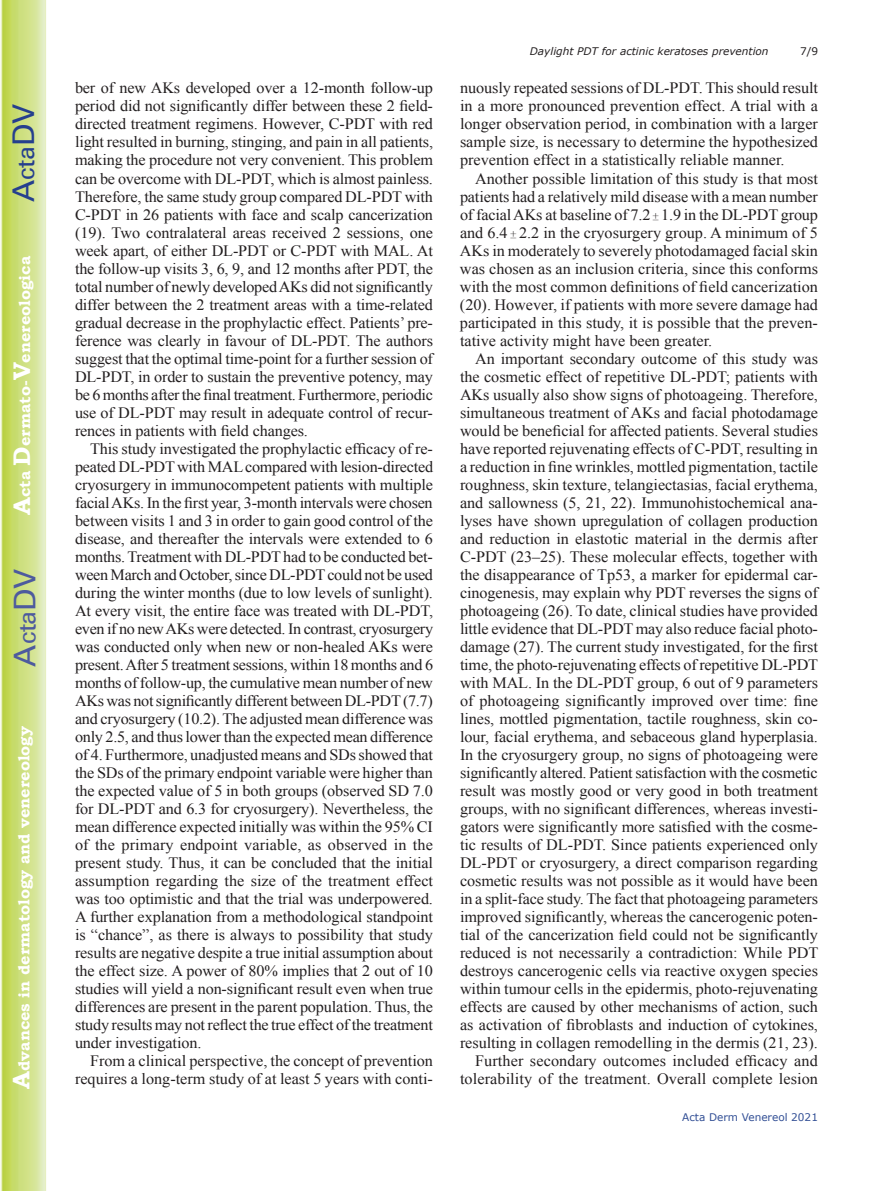
<style>
.page{position:relative;width:893px;height:1191px;background:#fff}
.page>*{position:absolute;margin:0;border:0;box-sizing:border-box;transform-origin:0 0}
.t1{font:30px "Univers";color:#4d5a9e}
.t2{font:30px "Univers";color:#253f8e}
.t3{font:15.75px/18px "Times New Roman";letter-spacing:-.005em;color:#231f20;text-align:justify}
.t4{font:700 15.75px "Bookman Old Style";color:#fff}
.t5{font:italic 10.5px "Verdana";color:#231f20}
.t6{font:10.5px "Verdana";color:#324f95}
.t7{font:10.5px "Verdana";color:#231f20}
.s1{font-size:24px}
.s2{font-family:"Perpetua";font-size:10.5px}
</style>
<div class="page">
<svg style="left:1px;top:0;width:45px;height:1191px;background:#cfe084"></svg>
<h1 class="t2" style="left:6px;top:202px;width:100px;rotate:-90deg">A<span class="s1">cta</span>DV</h1>
<p class="t4" style="left:15px;top:515px;width:260px;rotate:-90deg"><span class="s1">A</span>cta <span class="s1">D</span>ermato-<span class="s1">V</span>enereologica</p>
<h1 class="t1" style="left:7px;top:666px;width:100px;rotate:-90deg">A<span class="s1">cta</span>DV</h1>
<p class="t4" style="left:15px;top:1088px;width:364px;rotate:-90deg"><span class="s1">A</span>dvances in dermatology and venereology</p>
<p class="t3" style="left:75px;top:79px;width:360px">ber of new AKs developed over a 12-month follow-up period did not significantly differ between these 2 field&shy;directed treatment regimens. However, C-PDT with red light resulted in burning, stinging, and pain in all patients, making the procedure not very convenient. This problem can be overcome with DL-PDT, which is almost painless.<br>Therefore, the same study group compared DL-PDT with C-PDT in 26 patients with face and scalp cancerization (19). Two contralateral areas received 2 sessions, one week apart, of either DL-PDT or C-PDT with MAL. At the follow-up visits 3, 6, 9, and 12 months after PDT, the total number of newly developed AKs did not significantly differ between the 2 treatment areas with a time-related gradual decrease in the prophylactic effect. Patients’ pre&shy;ference was clearly in favour of DL-PDT. The authors suggest that the optimal time-point for a further session of DL-PDT, in order to sustain the preventive potency, may be 6 months after the final treatment. Furthermore, periodic use of DL-PDT may result in adequate control of recur&shy;rences in patients with field changes.</p>
<p class="t3" style="left:75px;top:439px;width:360px;text-indent:15px">This study investigated the prophylactic efficacy of re&shy;peated DL-PDT with MAL compared with lesion-directed cryosurgery in immunocompetent patients with multiple facial AKs. In the first year, 3-month intervals were chosen between visits 1 and 3 in order to gain good control of the disease, and thereafter the intervals were extended to 6 months. Treatment with DL-PDT had to be conducted bet&shy;ween March and October, since DL-PDT could not be used during the winter months (due to low levels of sunlight).<br>At every visit, the entire face was treated with DL-PDT, even if no new AKs were detected. In contrast, cryosurgery was conducted only when new or non-healed AKs were present. After 5 treatment sessions, within 18 months and 6 months of follow-up, the cumulative mean number of new AKs was not significantly different between DL-PDT (7.7) and cryosurgery (10.2). The adjusted mean difference was only 2.5, and thus lower than the expected mean difference of 4. Furthermore, unadjusted means and SDs showed that the SDs of the primary endpoint variable were higher than the expected value of 5 in both groups (observed SD 7.0 for DL-PDT and 6.3 for cryosurgery). Nevertheless, the mean difference expected initially was within the 95% CI of the primary endpoint variable, as observed in the present study. Thus, it can be concluded that the initial assumption regarding the size of the treatment effect was too optimistic and that the trial was underpowered.<br>A further explanation from a methodological standpoint is “chance”, as there is always to possibility that study results are negative despite a true initial assumption about the effect size. A power of 80% implies that 2 out of 10 studies will yield a non-significant result even when true differences are present in the parent population. Thus, the study results may not reflect the true effect of the treatment under investigation.</p>
<p class="t3" style="left:75px;top:1051px;width:360px;text-align:right">From a clinical perspective, the concept of prevention requires a long-term study of at least 5 years with conti-</p>
<p class="t5" style="left:530px;top:44px;width:240px">Daylight PDT for actinic keratoses prevention</p>
<p class="t7" style="left:800px;top:44px;width:20px">7/9</p>
<p class="t3" style="left:460px;top:79px;width:360px">nuously repeated sessions of DL-PDT. This should result in a more pronounced prevention effect. A trial with a longer observation period, in combination with a larger sample size, is necessary to determine the hypothesized prevention effect in a statistically reliable manner.</p>
<p class="t3" style="left:460px;top:169px;width:360px;text-indent:15px">Another possible limitation of this study is that most patients had a relatively mild disease with a mean number of facial AKs at baseline of 7.2 <span class="s2">±</span> 1.9 in the DL-PDT group and 6.4 <span class="s2">±</span> 2.2 in the cryosurgery group. A minimum of 5<br>AKs in moderately to severely photodamaged facial skin was chosen as an inclusion criteria, since this conforms with the most common definitions of field cancerization (20). However, if patients with more severe damage had participated in this study, it is possible that the preven&shy;tative activity might have been greater.</p>
<p class="t3" style="left:460px;top:349px;width:360px;text-align:right">An important secondary outcome of this study was the cosmetic effect of repetitive DL-PDT; patients with AKs usually also show signs of photoageing. Therefore, simultaneous treatment of AKs and facial photodamage would be beneficial for affected patients. Several studies have reported rejuvenating effects of C-PDT, resulting in a reduction in fine wrinkles, mottled pigmentation, tactile roughness, skin texture, telangiectasias, facial erythema, and sallowness (5, 21, 22). Immunohistochemical ana&shy;lyses have shown upregulation of collagen production and reduction in elastotic material in the dermis after C-PDT (23–25). These molecular effects, together with the disappearance of Tp53, a marker for epidermal car&shy;cinogenesis, may explain why PDT reverses the signs of photoageing (26). To date, clinical studies have provided little evidence that DL-PDT may also reduce facial photo&shy;damage (27). The current study investigated, for the first time, the photo-rejuvenating effects of repetitive DL-PDT with MAL. In the DL-PDT group, 6 out of 9 parameters of photoageing significantly improved over time: fine lines, mottled pigmentation, tactile roughness, skin co&shy;lour, facial erythema, and sebaceous gland hyperplasia.<br>In the cryosurgery group, no signs of photoageing were significantly altered. Patient satisfaction with the cosmetic result was mostly good or very good in both treatment groups, with no significant differences, whereas investi&shy;gators were significantly more satisfied with the cosme&shy;tic results of DL-PDT. Since patients experienced only DL-PDT or cryosurgery, a direct comparison regarding cosmetic results was not possible as it would have been in a split-face study. The fact that photoageing parameters improved significantly, whereas the cancerogenic poten&shy;tial of the cancerization field could not be significantly reduced is not necessarily a contradiction: While PDT destroys cancerogenic cells via reactive oxygen species within tumour cells in the epidermis, photo-rejuvenating effects are caused by other mechanisms of action, such as activation of fibroblasts and induction of cytokines, resulting in collagen remodelling in the dermis (21, 23).<br>Further secondary outcomes included efficacy and tolerability of the treatment. Overall complete lesion</p>
<p class="t6" style="left:682px;top:1110px;width:137px">Acta Derm Venereol 2021</p>
</div>
